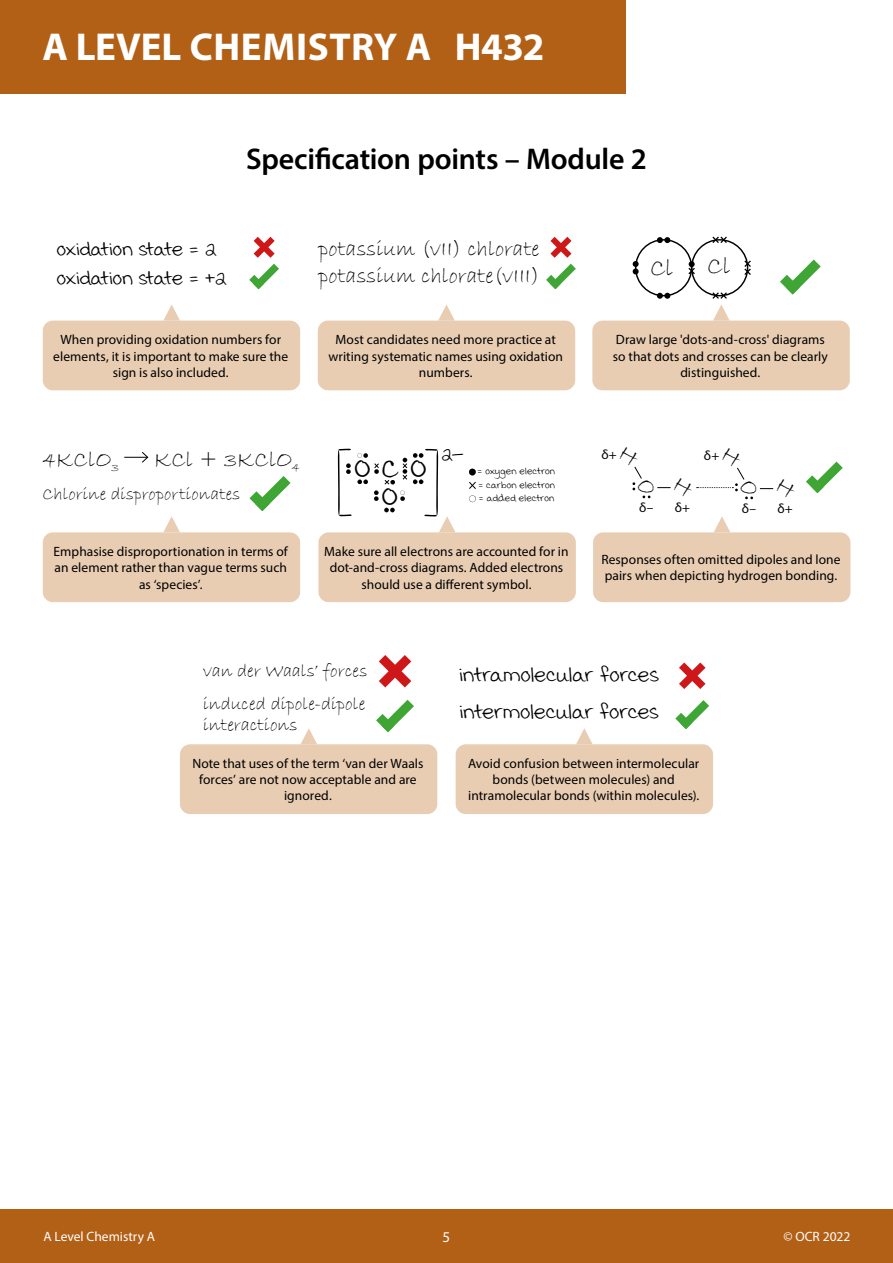
<style>
.page{position:relative;width:893px;height:1263px;background:#fff}
.page>*{position:absolute;margin:0;border:0;box-sizing:border-box;transform-origin:0 0}
.t1{font:700 39px "Myriad Pro";color:#fff}
.t2{font:32.25px "Swister";color:#000}
.Heading_2{font:600 30px "Myriad Pro";letter-spacing:-.01em;color:#000}
.t3{font:25.5px "Swister";letter-spacing:.005em;color:#000}
.t4{font:25.5px "Bradley Hand ITC";color:#000}
.t5{font:24px "Swister";letter-spacing:-.04em;color:#000}
.t6{font:23.55px "Swister";color:#000}
.t7{font:23.25px "Bradley Hand ITC";letter-spacing:.015em;color:#000}
.t8{font:22.5px "Bradley Hand ITC";color:#000}
.t9{font:18.6px "Bradley Hand ITC";color:#000}
.t10{font:18px "Bradley Hand ITC";color:#000}
.t11{font:15px "Myriad Pro";color:#fff}
.t12{font:13.5px/16.2px "Myriad Pro";letter-spacing:.005em;color:#000;text-align:center}
.t13{font:13.5px "Myriad Pro";color:#fff}
.t14{font:13.35px "Myriad Pro";color:#000}
.t15{font:11.85px "Swister";color:#000}
</style>
<div class="page">
<div style="left:0;top:1209px;width:893px;height:54px;background:#b36017"></div>
<div style="left:0;top:0;width:626px;height:94px;background:#b36017"></div>
<div style="left:318px;top:321px;width:257px;height:69px;background:#e8cdb3;border-radius:10px"></div>
<svg style="left:438px;top:305px;width:17px;height:16px"></svg>
<div style="left:318px;top:532px;width:258px;height:70px;background:#e8cdb3;border-radius:10px"></div>
<div style="left:456px;top:744px;width:257px;height:70px;background:#e8cdb3;border-radius:10px"></div>
<svg style="left:576px;top:728px;width:17px;height:16px"></svg>
<div style="left:43px;top:321px;width:257px;height:69px;background:#e8cdb3;border-radius:10px"></div>
<svg style="left:163px;top:305px;width:17px;height:16px"></svg>
<div style="left:43px;top:532px;width:257px;height:70px;background:#e8cdb3;border-radius:10px"></div>
<svg style="left:163px;top:516px;width:17px;height:16px"></svg>
<div style="left:180px;top:744px;width:257px;height:70px;background:#e8cdb3;border-radius:10px"></div>
<svg style="left:301px;top:728px;width:16px;height:16px"></svg>
<div style="left:592px;top:321px;width:258px;height:69px;background:#e8cdb3;border-radius:10px"></div>
<div style="left:593px;top:532px;width:257px;height:70px;background:#e8cdb3;border-radius:10px"></div>
<svg style="left:714px;top:517px;width:16px;height:15px"></svg>
<svg style="left:249px;top:236px;width:30px;height:54px"></svg>
<svg style="left:546px;top:236px;width:30px;height:54px"></svg>
<svg style="left:633px;top:261px;width:6px;height:13px"></svg>
<svg style="left:657px;top:237px;width:13px;height:6px"></svg>
<svg style="left:657px;top:293px;width:13px;height:6px"></svg>
<svg style="left:712px;top:237px;width:15px;height:6px"></svg>
<svg style="left:712px;top:292px;width:18px;height:29px"></svg>
<svg style="left:688px;top:261px;width:7px;height:13px"></svg>
<svg style="left:744px;top:260px;width:7px;height:15px"></svg>
<svg style="left:780px;top:259px;width:41px;height:36px"></svg>
<svg style="left:124px;top:452px;width:25px;height:11px"></svg>
<svg style="left:249px;top:476px;width:42px;height:36px"></svg>
<svg style="left:337px;top:449px;width:118px;height:83px"></svg>
<div style="left:469px;top:469px;width:7px;height:6px;background:#000;border-radius:50%"></div>
<svg style="left:469px;top:481px;width:7px;height:21px"></svg>
<svg style="left:376px;top:655px;width:38px;height:78px"></svg>
<svg style="left:675px;top:662px;width:34px;height:67px"></svg>
<svg style="left:632px;top:461px;width:211px;height:39px"></svg>
<h1 class="t1" style="left:43px;top:22px;width:503px">A LEVEL CHEMISTRY A H432</h1>
<p class="Heading_2" style="left:246px;top:140px;width:402px">Specification points – Module 2</p>
<p class="t5" style="left:57px;top:232px;width:161px">oxidation state = 2</p>
<p class="t5" style="left:57px;top:261px;width:171px">oxidation state = +2</p>
<p class="t8" style="left:319px;top:234px;width:223px">potassium (vII) chlorate</p>
<p class="t8" style="left:319px;top:261px;width:223px">potassium chlorate(vIII)</p>
<p class="t4" style="left:650px;top:251px;width:25px">Cl</p>
<p class="t4" style="left:707px;top:250px;width:25px">Cl</p>
<p class="t12" style="left:53px;top:331px;width:236px">When providing oxidation numbers for elements, it is important to make sure the sign is also included.</p>
<p class="t12" style="left:328px;top:331px;width:236px">Most candidates need more practice at writing systematic names using oxidation numbers.</p>
<p class="t7" style="left:42px;top:445px;width:78px">4KClO<sub>3</sub></p>
<p class="t7" style="left:154px;top:445px;width:148px">KCl + 3KClO<sub>4</sub></p>
<p class="t2" style="left:355px;top:445px;width:73px">O C O</p>
<p class="t2" style="left:382px;top:473px;width:17px">O</p>
<p class="t10" style="left:42px;top:482px;width:199px">Chlorine disproportionates</p>
<p class="t6" style="left:442px;top:438px;width:24px">2–</p>
<p class="t15" style="left:478px;top:463px;width:79px">= oxygen electron</p>
<p class="t15" style="left:478px;top:476px;width:78px">= carbon electron</p>
<p class="t15" style="left:479px;top:490px;width:77px">= added electron</p>
<p class="t12" style="left:54px;top:543px;width:236px">Emphasise disproportionation in terms of an element rather than vague terms such as ‘species’.</p>
<p class="t12" style="left:324px;top:543px;width:246px">Make sure all electrons are accounted for in dot-and-cross diagrams. Added electrons should use a different symbol.</p>
<p class="t12" style="left:613px;top:331px;width:217px">Draw large 'dots-and-cross' diagrams so that dots and crosses can be clearly distinguished.</p>
<p class="t14" style="left:601px;top:446px;width:17px">δ+</p>
<p class="t14" style="left:704px;top:447px;width:17px">δ+</p>
<p class="t14" style="left:639px;top:499px;width:16px">δ–</p>
<p class="t14" style="left:675px;top:499px;width:17px">δ+</p>
<p class="t14" style="left:742px;top:500px;width:16px">δ–</p>
<p class="t14" style="left:777px;top:500px;width:17px">δ+</p>
<p class="t12" style="left:601px;top:551px;width:241px;text-align:left">Responses often omitted dipoles and lone pairs when depicting hydrogen bonding.</p>
<p class="t9" style="left:203px;top:658px;width:166px">van der Waals’ forces</p>
<p class="t9" style="left:203px;top:692px;width:164px">induced dipole-dipole</p>
<p class="t9" style="left:203px;top:713px;width:96px">interactions</p>
<p class="t12" style="left:192px;top:755px;width:232px">Note that uses of the term ‘van der Waals forces’ are not now acceptable and are ignored.</p>
<p class="t3" style="left:459px;top:657px;width:202px">intramolecular forces</p>
<p class="t3" style="left:459px;top:694px;width:201px">intermolecular forces</p>
<p class="t12" style="left:468px;top:755px;width:233px">Avoid confusion between intermolecular bonds (between molecules) and intramolecular bonds (within molecules).</p>
<p class="t13" style="left:43px;top:1228px;width:113px">A Level Chemistry A</p>
<p class="t11" style="left:443px;top:1228px;width:9px">5</p>
<p class="t13" style="left:783px;top:1228px;width:68px">© OCR 2022</p>
</div>
